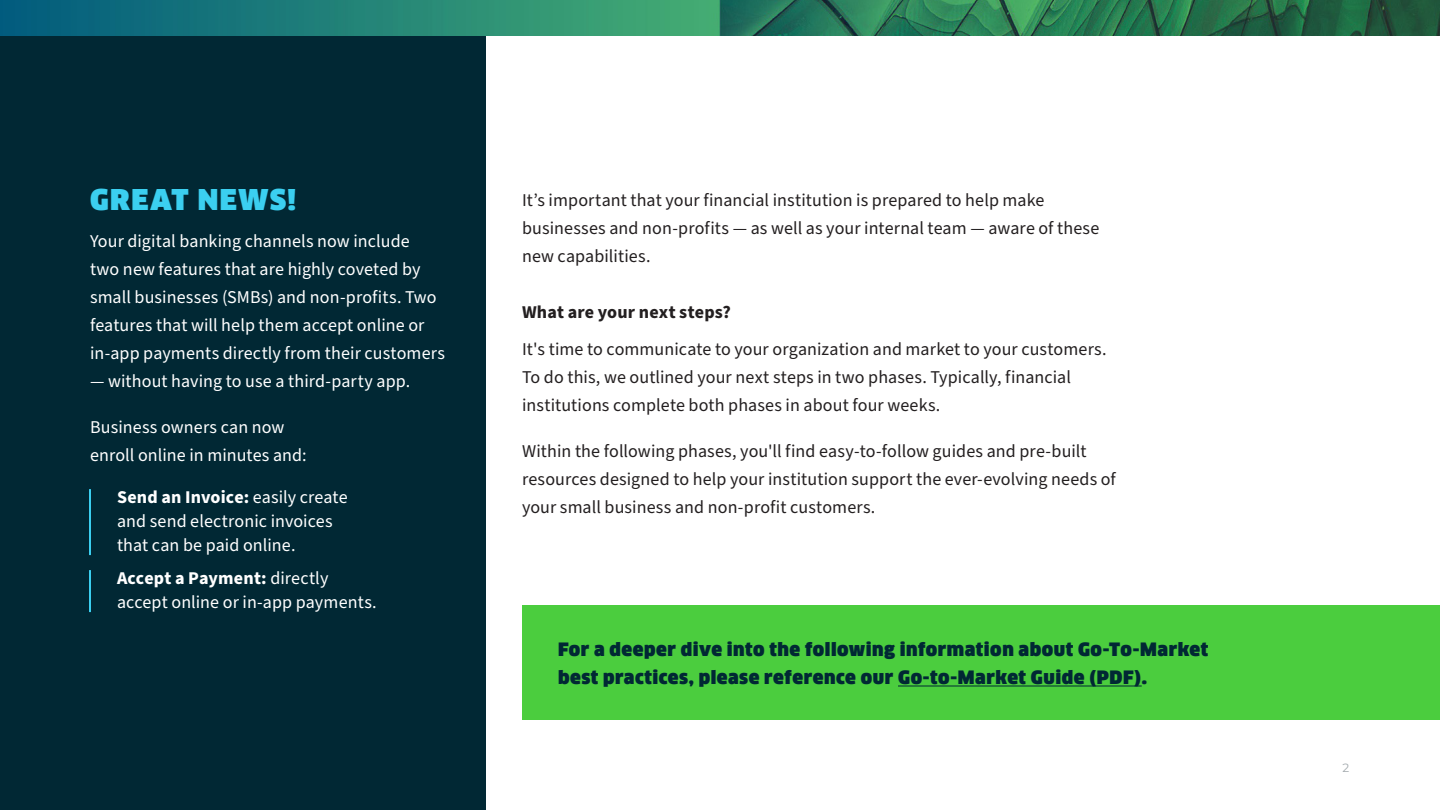
<style>
.page{position:relative;width:1440px;height:810px;background:#fff}
.page>*{position:absolute;margin:0;border:0;box-sizing:border-box;transform-origin:0 0}
.body{font:900 28px "Clan Offc Pro";letter-spacing:.055em;color:#3bcff0}
.body-2{font:18px/28px "Source Sans Pro";letter-spacing:.005em;color:#231f20}
.body-3{font:18px/28px "Source Sans Pro";letter-spacing:.005em;color:#fff}
.Indent{font:18px/24px "Source Sans Pro";letter-spacing:.005em;color:#fff}
.body-4{font:900 18px/28px "Clan Offc Pro";letter-spacing:.03em;color:#012834}
.t1{font:700 18px "Source Sans Pro";letter-spacing:.01em;color:#231f20}
.t2{font:12px "Montserrat";color:#a2a9ad}
.s1{font-weight:700}
</style>
<div class="page">
<div style="left:0;top:0;width:486px;height:810px;background:#012834"></div>
<hr style="left:89px;top:489px;width:2px;height:66px;background:#3bcff0">
<hr style="left:89px;top:570px;width:2px;height:42px;background:#3bcff0">
<div style="left:522px;top:606px;width:918px;height:114px;background:#4bcd3e"></div>
<hr style="left:898px;top:686px;width:244px;height:1px;background:#012834">
<img style="left:0;top:0;width:1440px;height:36px">
<p class="body" style="left:90px;top:183px;width:207px">GREAT NEWS!</p>
<p class="body-3" style="left:90px;top:227px;width:356px">Your digital banking channels now include<br>two new features that are highly coveted by small businesses (SMBs) and non-profits. Two features that will help them accept online or in-app payments directly from their customers</p>
<p class="body-3" style="left:90px;top:367px;width:322px">— without having to use a third-party app.</p>
<p class="body-3" style="left:90px;top:413px;width:218px">Business owners can now enroll online in minutes and:</p>
<p class="Indent" style="left:117px;top:485px;width:232px"><span class="s1">Send an Invoice:</span> easily create and send electronic invoices that can be paid online.</p>
<p class="Indent" style="left:117px;top:566px;width:261px"><span class="s1">Accept a Payment:</span> directly accept online or in-app payments.</p>
<p class="body-2" style="left:522px;top:187px;width:579px">Itʼs important that your financial institution is prepared to help make businesses and non-profits — as well as your internal team — aware of these new capabilities.</p>
<p class="t1" style="left:522px;top:300px;width:210px">What are your next steps?</p>
<p class="body-2" style="left:522px;top:336px;width:586px">It's time to communicate to your organization and market to your customers.<br>To do this, we outlined your next steps in two phases. Typically, financial institutions complete both phases in about four weeks.</p>
<p class="body-2" style="left:522px;top:438px;width:595px">Within the following phases, you'll find easy-to-follow guides and pre-built resources designed to help your institution support the ever-evolving needs of your small business and non-profit customers.</p>
<p class="body-4" style="left:558px;top:635px;width:652px">For a deeper dive into the following information about Go-To-Market best practices, please reference our Go-to-Market Guide (PDF).</p>
<p class="t2" style="left:1342px;top:760px;width:8px">2</p>
</div>
